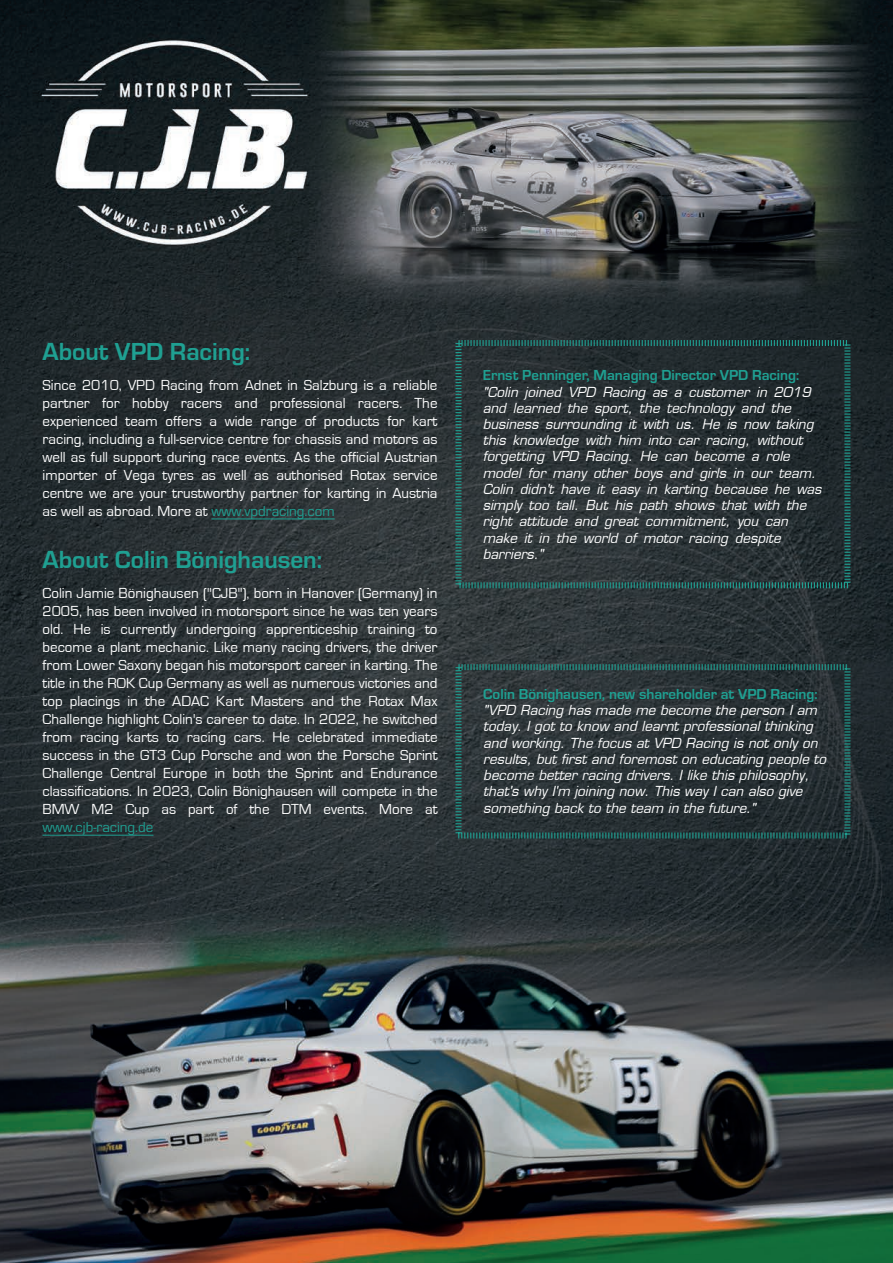
<style>
.page{position:relative;width:893px;height:1263px;background:#fff}
.page>*{position:absolute;margin:0;border:0;box-sizing:border-box;transform-origin:0 0}
.t1{font:700 25.5px "Eurostile";color:#1fa092}
.t2{font:15px/18px "Eurostile";color:#fff;text-align:justify}
.t3{font:700 15px "Eurostile";color:#1fa092}
.t4{font:italic 13.5px/16.2px "Eurostile";color:#fff}
.s1{font-style:inherit}
.s2{color:#1fa092}
</style>
<div class="page">
<img style="left:0;top:0;width:893px;height:1263px">
<svg style="left:454px;top:663px;width:398px;height:177px;background:#293538"></svg>
<svg style="left:454px;top:339px;width:398px;height:250px;background:#283336"></svg>
<hr style="left:211px;top:518px;width:124px;height:1px;background:#1fa092">
<hr style="left:43px;top:835px;width:110px;height:1px;background:#1fa092">
<p class="t1" style="left:43px;top:333px;width:209px"><span class="s1">About</span> VPD Racing:</p>
<p class="t2" style="left:43px;top:376px;width:396px">Since 2010, VPD Racing from Adnet in Salzburg is a reliable partner for hobby racers and professional racers. The experienced team offers a wide range of products for kart racing, including a full-service centre for chassis and motors as well as full support during race events. As the official Austrian importer of Vega tyres as well as authorised Rotax service centre we are your trustworthy partner for karting in Austria as well as abroad. More at <span class="s2">www.vpdracing.com</span></p>
<p class="t1" style="left:43px;top:541px;width:281px"><span class="s1">About</span> Colin Bönighausen:</p>
<p class="t2" style="left:43px;top:585px;width:396px">Colin Jamie Bönighausen ("CJB"), born in Hanover (Germany) in 2005, has been involved in motorsport since he was ten years old. He is currently undergoing apprenticeship training to become a plant mechanic. Like many racing drivers, the driver from Lower Saxony began his motorsport career in karting. The title in the ROK Cup Germany as well as numerous victories and top placings in the ADAC Kart Masters and the Rotax Max Challenge highlight Colin's career to date. In 2022, he switched from racing karts to racing cars. He celebrated immediate success in the GT3 Cup Porsche and won the Porsche Sprint Challenge Central Europe in both the Sprint and Endurance classifications. In 2023, Colin Bönighausen will compete in the BMW M2 Cup as part of the DTM events. More at <span class="s2">www.cjb-racing.de</span></p>
<p class="t3" style="left:483px;top:365px;width:318px">Ernst Penninger, <span class="s1">Managing Director</span> VPD Racing:</p>
<p class="t4" style="left:483px;top:384px;width:340px">"Colin joined VPD Racing as a customer in 2019 and learned the sport, the technology and the business surrounding it with us. He is now taking this knowledge with him into car racing, without forgetting VPD Racing. He can become a role model for many other boys and girls in our team.<br>Colin didn't have it easy in karting because he was simply too tall. But his path shows that with the right attitude and great commitment, you can make it in the world of motor racing despite barriers."</p>
<p class="t3" style="left:483px;top:683px;width:336px">Colin Bönighausen, <span class="s1">new shareholder at</span> VPD Racing:</p>
<p class="t4" style="left:483px;top:702px;width:345px">"VPD Racing has made me become the person I am today. I got to know and learnt professional thinking and working. The focus at VPD Racing is not only on results, but first and foremost on educating people to become better racing drivers. I like this philosophy, that's why I'm joining now. This way I can also give something back to the team in the future."</p>
</div>
